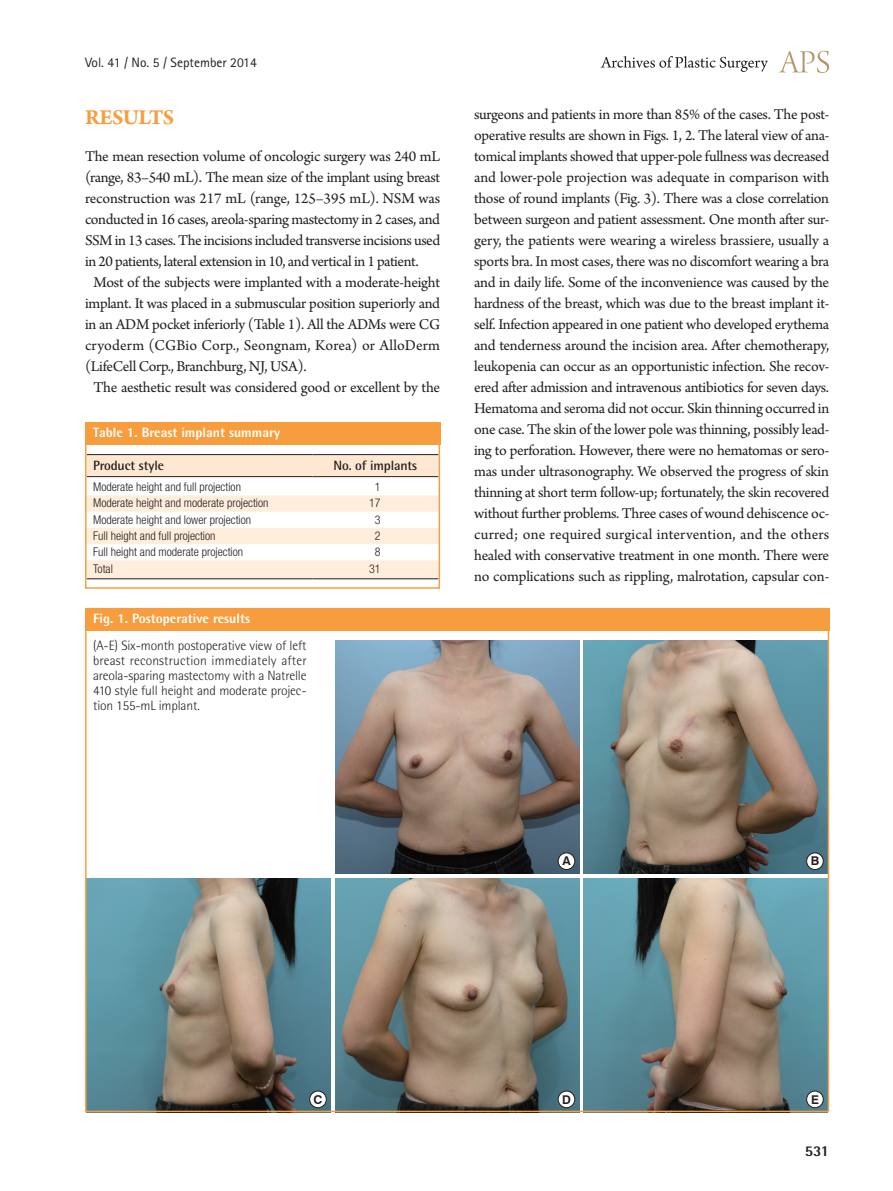
<style>
.page{position:relative;width:893px;height:1191px;background:#fff}
.page>*{position:absolute;margin:0;border:0;box-sizing:border-box;transform-origin:0 0}
.대제목{font:700 22.5px "Arno Pro";letter-spacing:-.02em;color:#f89d3d}
.본문{font:15.75px/21px "Arno Pro";letter-spacing:-.015em;color:#231f20;text-align:justify}
.t1{font:800 15px "Rotis Semi Sans Std";color:#231f20}
.그림설명{font:300 13.5px/15px "Rotis Semi Sans Std";letter-spacing:-.01em;color:#231f20;text-align:justify}
.표그림제목{font:800 13.5px "Rotis Semi Sans Std";color:#fff}
.t2{font:13.5px "Rotis Sans Serif Std";color:#231f20}
.표열제목{font:700 13.5px "Rotis Semi Sans Std";letter-spacing:-.01em;color:#231f20}
.t3{font:700 12.15px "Swiss 721 BT";color:#231f20}
.표본문{font:300 condensed 12px "Helvetica Neue LT Std";color:#231f20}
</style>
<div class="page">
<svg style="left:779px;top:51px;width:50px;height:22px"></svg>
<svg style="left:601px;top:56px;width:167px;height:16px"></svg>
<img style="left:88px;top:878px;width:243px;height:231px">
<img style="left:335px;top:640px;width:244px;height:234px">
<img style="left:335px;top:878px;width:244px;height:231px">
<img style="left:583px;top:640px;width:243px;height:234px">
<img style="left:583px;top:878px;width:243px;height:231px">
<div style="left:85px;top:608px;width:744px;height:22px;background:#f89d3d"></div>
<div style="left:310px;top:1091px;width:16px;height:16px;background:#fff;border-radius:50%"></div>
<div style="left:309px;top:1090px;width:17px;height:17px;border:1px solid #231f20;border-radius:50%"></div>
<div style="left:558px;top:853px;width:17px;height:16px;background:#fff;border-radius:50%"></div>
<div style="left:558px;top:852px;width:17px;height:17px;border:1px solid #231f20;border-radius:50%"></div>
<div style="left:558px;top:1091px;width:17px;height:16px;background:#fff;border-radius:50%"></div>
<div style="left:558px;top:1090px;width:17px;height:17px;border:1px solid #231f20;border-radius:50%"></div>
<div style="left:807px;top:853px;width:16px;height:16px;background:#fff;border-radius:50%"></div>
<div style="left:806px;top:852px;width:17px;height:17px;border:1px solid #231f20;border-radius:50%"></div>
<div style="left:807px;top:1091px;width:16px;height:16px;background:#fff;border-radius:50%"></div>
<div style="left:806px;top:1090px;width:17px;height:17px;border:1px solid #231f20;border-radius:50%"></div>
<svg style="left:88px;top:455px;width:349px;height:123px"></svg>
<hr style="left:87px;top:454px;width:226px;height:1px;background:#231f20">
<hr style="left:313px;top:454px;width:125px;height:1px;background:#231f20">
<hr style="left:87px;top:476px;width:226px;height:1px;background:#231f20">
<hr style="left:313px;top:476px;width:125px;height:1px;background:#231f20">
<hr style="left:87px;top:578px;width:226px;height:1px;background:#231f20">
<hr style="left:313px;top:578px;width:125px;height:1px;background:#231f20">
<div style="left:85px;top:422px;width:355px;height:22px;background:#f89d3d"></div>
<div style="left:85px;top:422px;width:355px;height:167px;border:2px solid #f89d3d"></div>
<p class="t2" style="left:85px;top:54px;width:173px">Vol. 41 / No. 5 / September 2014</p>
<p class="대제목" style="left:85px;top:105px;width:91px">RESULTS</p>
<p class="본문" style="left:85px;top:147px;width:357px">The mean resection volume of oncologic surgery was 240 mL (range, 83–540 mL). The mean size of the implant using breast reconstruction was 217 mL (range, 125–395 mL). NSM was conducted in 16 cases, areola-sparing mastectomy in 2 cases, and SSM in 13 cases. The incisions included transverse incisions used in 20 patients, lateral extension in 10, and vertical in 1 patient.</p>
<p class="본문" style="left:85px;top:273px;width:357px;text-indent:9px">Most of the subjects were implanted with a moderate-height implant. It was placed in a submuscular position superiorly and in an ADM pocket inferiorly (Table 1). All the ADMs were CG cryoderm (CGBio Corp., Seongnam, Korea) or AlloDerm (LifeCell Corp., Branchburg, NJ, USA).</p>
<p class="본문" style="left:94px;top:378px;width:348px">The aesthetic result was considered good or excellent by the</p>
<p class="표그림제목" style="left:93px;top:423px;width:188px">Table 1. Breast implant summary</p>
<p class="표열제목" style="left:93px;top:457px;width:72px">Product style</p>
<p class="표열제목" style="left:333px;top:457px;width:85px">No. of implants</p>
<p class="표본문" style="left:93px;top:480px;width:149px">Moderate height and full projection</p>
<p class="표본문" style="left:375px;top:480px;width:7px">1</p>
<p class="표본문" style="left:93px;top:496px;width:177px">Moderate height and moderate projection</p>
<p class="표본문" style="left:369px;top:496px;width:13px">17</p>
<p class="표본문" style="left:93px;top:512px;width:160px">Moderate height and lower projection</p>
<p class="표본문" style="left:375px;top:512px;width:7px">3</p>
<p class="표본문" style="left:93px;top:529px;width:124px">Full height and full projection</p>
<p class="표본문" style="left:375px;top:529px;width:7px">2</p>
<p class="표본문" style="left:93px;top:545px;width:152px">Full height and moderate projection</p>
<p class="표본문" style="left:375px;top:545px;width:7px">8</p>
<p class="표본문" style="left:93px;top:561px;width:21px">Total</p>
<p class="표본문" style="left:369px;top:561px;width:13px">31</p>
<p class="표그림제목" style="left:93px;top:609px;width:158px">Fig. 1. Postoperative results</p>
<p class="그림설명" style="left:93px;top:637px;width:215px">(A-E) Six-month postoperative view of left breast reconstruction immediately after areola-sparing mastectomy with a Natrelle 410 style full height and moderate projec&shy;tion 155-mL implant.</p>
<p class="본문" style="left:474px;top:105px;width:357px">surgeons and patients in more than 85% of the cases. The post&shy;operative results are shown in Figs. 1, 2. The lateral view of ana&shy;tomical implants showed that upper-pole fullness was decreased and lower-pole projection was adequate in comparison with those of round implants (Fig. 3). There was a close correlation between surgeon and patient assessment. One month after sur&shy;gery, the patients were wearing a wireless brassiere, usually a sports bra. In most cases, there was no discomfort wearing a bra and in daily life. Some of the inconvenience was caused by the hardness of the breast, which was due to the breast implant it&shy;self. Infection appeared in one patient who developed erythema and tenderness around the incision area. After chemotherapy, leukopenia can occur as an opportunistic infection. She recov&shy;ered after admission and intravenous antibiotics for seven days.<br>Hematoma and seroma did not occur. Skin thinning occurred in one case. The skin of the lower pole was thinning, possibly lead&shy;ing to perforation. However, there were no hematomas or sero&shy;mas under ultrasonography. We observed the progress of skin thinning at short term follow-up; fortunately, the skin recovered without further problems. Three cases of wound dehiscence oc&shy;curred; one required surgical intervention, and the others healed with conservative treatment in one month. There were no complications such as rippling, malrotation, capsular con-</p>
<p class="t3" style="left:562px;top:853px;width:10px">A</p>
<p class="t3" style="left:811px;top:853px;width:10px">B</p>
<p class="t3" style="left:313px;top:1092px;width:10px">C</p>
<p class="t3" style="left:562px;top:1092px;width:10px">D</p>
<p class="t3" style="left:811px;top:1092px;width:9px">E</p>
<p class="t1" style="left:805px;top:1141px;width:26px">531</p>
</div>
